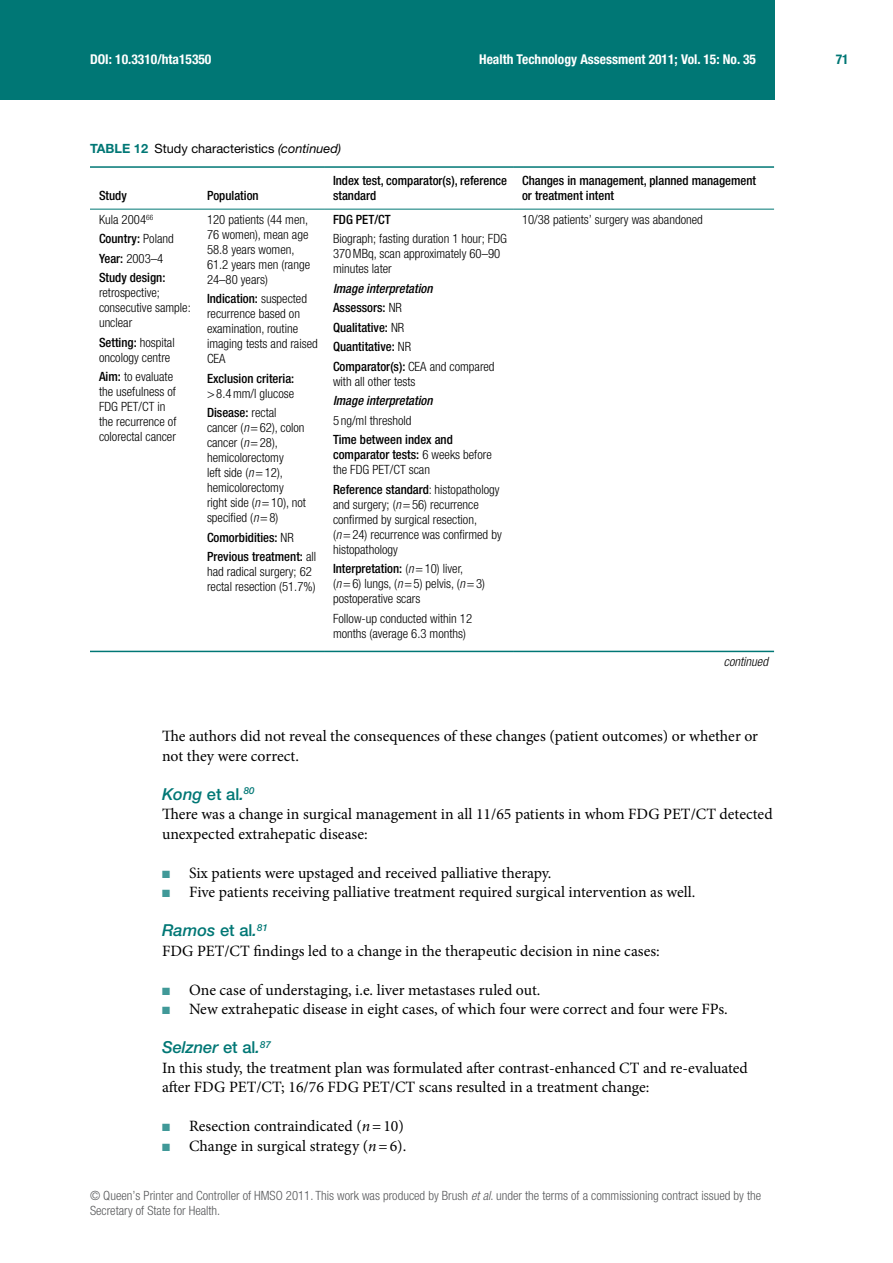
<style>
.page{position:relative;width:893px;height:1263px;background:#fff}
.page>*{position:absolute;margin:0;border:0;box-sizing:border-box;transform-origin:0 0}
.t1{font:italic 500 16.5px "Helvetica Neue LT Pro";color:#007775}
.t2{font:15.75px/19.5px "Minion Pro";letter-spacing:-.005em;color:#000}
.t3{font:700 condensed 13.5px "Helvetica Neue LT Pro";color:#fff}
.t4{font:700 condensed 13.5px "Helvetica Neue LT Pro";color:#007775}
.t5{font:300 condensed 12.75px/15px "Helvetica Neue LT Pro";color:#000}
.t6{font:500 condensed 12.75px/19.5px "Helvetica Neue LT Pro";color:#000}
.t7{font:300 condensed 12.75px/15px "Helvetica Neue LT Pro";color:#58595b}
.t8{font:12.75px "Helvetica Neue LT Pro";color:#000}
.t9{font:italic 500 condensed 12.75px "Helvetica Neue LT Pro";color:#000}
.t10{font:italic 300 condensed 12.75px "Helvetica Neue LT Pro";color:#000}
.s1{font-weight:700;color:#007775}
.s2{font-style:italic}
.s3{font-weight:300}
.s4{font-weight:500}
.s5{font-style:normal}
.s6{color:#409998}
</style>
<div class="page">
<div style="left:0;top:0;width:774px;height:99px;background:#007775"></div>
<hr style="left:90px;top:166px;width:108px;height:2px;background:#007775">
<hr style="left:198px;top:166px;width:126px;height:2px;background:#007775">
<hr style="left:324px;top:166px;width:189px;height:2px;background:#007775">
<hr style="left:513px;top:166px;width:261px;height:2px;background:#007775">
<hr style="left:90px;top:209px;width:108px;height:1px;background:#007775">
<hr style="left:198px;top:209px;width:126px;height:1px;background:#007775">
<hr style="left:324px;top:209px;width:189px;height:1px;background:#007775">
<hr style="left:513px;top:209px;width:261px;height:1px;background:#007775">
<hr style="left:90px;top:651px;width:108px;height:1px;background:#007775">
<hr style="left:198px;top:651px;width:126px;height:1px;background:#007775">
<hr style="left:324px;top:651px;width:189px;height:1px;background:#007775">
<hr style="left:513px;top:651px;width:261px;height:1px;background:#007775">
<p class="t3" style="left:90px;top:51px;width:123px">DOI: 10.3310/hta15350</p>
<p class="t3" style="left:479px;top:51px;width:278px">Health Technology Assessment 2011; Vol. 15: No. 35</p>
<p class="t4" style="left:836px;top:51px;width:14px">71</p>
<p class="t8" style="left:90px;top:141px;width:253px"><span class="s1">TABLE 12</span> Study characteristics <span class="s2">(continued)</span></p>
<p class="t6" style="left:99px;top:186px;width:29px">Study</p>
<p class="t6" style="left:207px;top:186px;width:53px">Population</p>
<p class="t6" style="left:333px;top:173px;width:175px;line-height:15px">Index test, comparator(s), reference standard</p>
<p class="t6" style="left:522px;top:173px;width:236px;line-height:15px">Changes in management, planned management or treatment intent</p>
<p class="t6" style="left:99px;top:209px;width:76px"><span class="s3">Kula 2004</span><sup>66<br></sup>Country: <span class="s3">Poland<br></span>Year: <span class="s3">2003–4<br></span>Study design:</p>
<p class="t5" style="left:99px;top:285px;width:93px">retrospective; consecutive sample: unclear</p>
<p class="t5" style="left:99px;top:335px;width:77px"><span class="s4">Setting:</span> hospital oncology centre</p>
<p class="t5" style="left:99px;top:369px;width:79px"><span class="s4">Aim:</span> to evaluate the usefulness of<br>FDG PET/CT in the recurrence of colorectal cancer</p>
<p class="t5" style="left:207px;top:212px;width:105px">120 patients (44 men,<br>76 women), mean age<br>58.8 years women,<br>61.2 years men (range<br>24–80 years)</p>
<p class="t5" style="left:207px;top:291px;width:112px"><span class="s4">Indication:</span> suspected recurrence based on examination, routine imaging tests and raised<br>CEA</p>
<p class="t6" style="left:207px;top:368px;width:89px">Exclusion criteria:</p>
<p class="t5" style="left:207px;top:383px;width:89px;line-height:19.5px">&gt;8.4mm/l glucose<br><span class="s4">Disease:</span> rectal</p>
<p class="t5" style="left:207px;top:420px;width:101px">cancer (<span class="s2">n</span>=62), colon cancer (<span class="s2">n</span>=28), hemicolorectomy<br>left side (<span class="s2">n</span>=12), hemicolorectomy right side (<span class="s2">n</span>=10), not specified (<span class="s2">n</span>=8)</p>
<p class="t6" style="left:207px;top:527px;width:111px">Comorbidities: <span class="s3">NR<br></span>Previous treatment: <span class="s3">all</span></p>
<p class="t5" style="left:207px;top:564px;width:110px">had radical surgery; 62 rectal resection (51.7%)</p>
<p class="t6" style="left:333px;top:209px;width:59px">FDG PET/CT</p>
<p class="t5" style="left:333px;top:231px;width:175px">Biograph; fasting duration 1 hour; FDG<br>370MBq, scan approximately 60–90 minutes later</p>
<p class="t6" style="left:333px;top:278px;width:163px"><span class="s2">Image interpretation<br></span>Assessors: <span class="s3">NR<br></span>Qualitative: <span class="s3">NR<br></span>Quantitative: <span class="s3">NR<br></span>Comparator(s): <span class="s3">CEA and compared</span></p>
<p class="t5" style="left:333px;top:374px;width:84px">with all other tests</p>
<p class="t9" style="left:333px;top:393px;width:101px">Image interpretation</p>
<p class="t5" style="left:333px;top:413px;width:80px">5 ng/ml threshold</p>
<p class="t6" style="left:333px;top:432px;width:160px;line-height:15px">Time between index and comparator tests: <span class="s3">6 weeks before the FDG PET/CT scan</span></p>
<p class="t5" style="left:333px;top:482px;width:170px"><span class="s4">Reference standard</span>: histopathology and surgery; (<span class="s2">n</span>=56) recurrence confirmed by surgical resection, (<span class="s2">n</span>=24) recurrence was confirmed by histopathology</p>
<p class="t5" style="left:333px;top:561px;width:154px"><span class="s4">Interpretation:</span> (<span class="s2">n</span>=10) liver, (<span class="s2">n</span>=6) lungs, (<span class="s2">n</span>=5) pelvis, (<span class="s2">n</span>=3) postoperative scars</p>
<p class="t5" style="left:333px;top:610px;width:141px">Follow-up conducted within 12 months (average 6.3 months)</p>
<p class="t5" style="left:522px;top:211px;width:182px">10/38 patients’ surgery was abandoned</p>
<p class="t10" style="left:724px;top:654px;width:46px">continued</p>
<p class="t2" style="left:162px;top:726px;width:598px">The authors did not reveal the consequences of these changes (patient outcomes) or whether or not they were correct.</p>
<p class="t1" style="left:162px;top:784px;width:94px">Kong <span class="s5">et al</span>.<sup>80</sup></p>
<p class="t2" style="left:162px;top:804px;width:612px">There was a change in surgical management in all 11/65 patients in whom FDG PET/CT detected unexpected extrahepatic disease:</p>
<p class="t2" style="left:162px;top:863px;width:391px"><span class="s6">■</span> Six patients were upstaged and received palliative therapy.</p>
<p class="t2" style="left:162px;top:882px;width:535px"><span class="s6">■</span> Five patients receiving palliative treatment required surgical intervention as well.</p>
<p class="t1" style="left:162px;top:920px;width:107px">Ramos <span class="s5">et al</span>.<sup>81</sup></p>
<p class="t2" style="left:162px;top:941px;width:499px">FDG PET/CT findings led to a change in the therapeutic decision in nine cases:</p>
<p class="t2" style="left:162px;top:980px;width:380px"><span class="s6">■</span> One case of understaging, i.e. liver metastases ruled out.</p>
<p class="t2" style="left:162px;top:999px;width:567px"><span class="s6">■</span> New extrahepatic disease in eight cases, of which four were correct and four were FPs.</p>
<p class="t1" style="left:162px;top:1037px;width:110px">Selzner <span class="s5">et al</span>.<sup>87</sup></p>
<p class="t2" style="left:162px;top:1058px;width:587px">In this study, the treatment plan was formulated after contrast-enhanced CT and re-evaluated after FDG PET/CT; 16/76 FDG PET/CT scans resulted in a treatment change:</p>
<p class="t2" style="left:162px;top:1116px;width:243px"><span class="s6">■</span> Resection contraindicated (<span class="s2">n</span>=10)</p>
<p class="t2" style="left:162px;top:1136px;width:246px"><span class="s6">■</span> Change in surgical strategy (<span class="s2">n</span>=6).</p>
<p class="t7" style="left:90px;top:1188px;width:673px">© Queen’s Printer and Controller of HMSO 2011. This work was produced by Brush <span class="s2">et al</span>. under the terms of a commissioning contract issued by the<br>Secretary of State for Health.</p>
</div>
